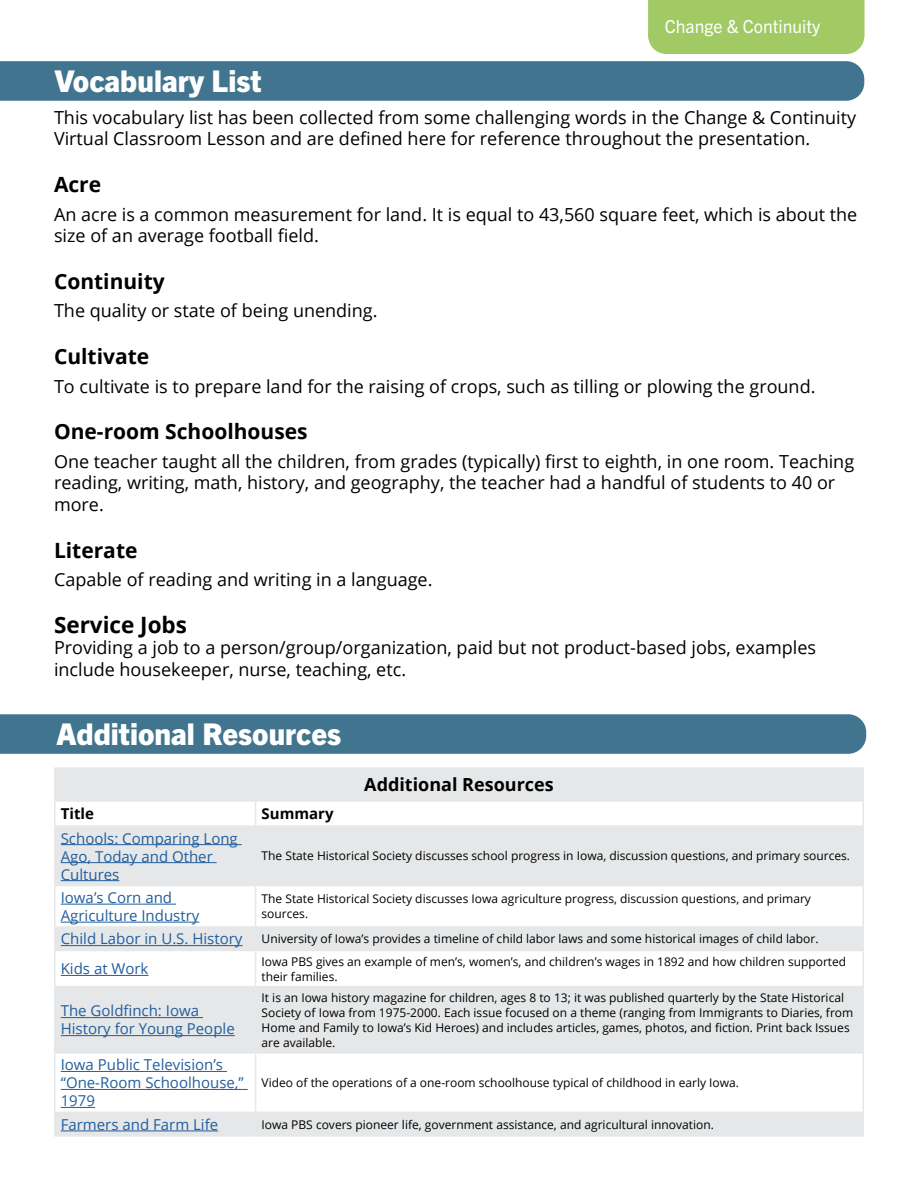
<style>
.page{position:relative;width:918px;height:1188px;background:#fff}
.page>*{position:absolute;margin:0;border:0;box-sizing:border-box;transform-origin:0 0}
.t1{font:800 30px "Trade Gothic Next LT Pro";color:#fff}
.t2{font:700 22.5px "Open Sans";color:#000}
.t3{font:700 21px "Open Sans";color:#000}
.t4{font:18px/21.6px "Open Sans";color:#000}
.t5{font:18px "Trade Gothic Next LT Pro";color:#fff}
.t6{font:700 18px "Open Sans";color:#000}
.t7{font:15px/18px "Open Sans";color:#215e9e}
.t8{font:700 15px "Open Sans";color:#000}
.t9{font:12px/15px "Open Sans";color:#000}
</style>
<div class="page">
<svg style="left:56px;top:769px;width:806px;height:366px;fill:#e6e7e8"></svg>
<hr style="left:54px;top:767px;width:202px;height:2px;background:#e6e7e8">
<hr style="left:54px;top:769px;width:2px;height:31px;background:#e6e7e8">
<hr style="left:256px;top:767px;width:608px;height:2px;background:#e6e7e8">
<hr style="left:862px;top:769px;width:2px;height:31px;background:#e6e7e8">
<hr style="left:54px;top:800px;width:202px;height:2px;background:#e6e7e8">
<hr style="left:54px;top:802px;width:2px;height:23px;background:#e6e7e8">
<hr style="left:256px;top:800px;width:608px;height:2px;background:#e6e7e8">
<svg style="left:255px;top:802px;width:1px;height:23px"></svg>
<hr style="left:862px;top:802px;width:2px;height:23px;background:#e6e7e8">
<hr style="left:54px;top:825px;width:202px;height:2px;background:#e6e7e8">
<hr style="left:54px;top:827px;width:2px;height:58px;background:#e6e7e8">
<hr style="left:256px;top:825px;width:608px;height:2px;background:#e6e7e8">
<hr style="left:255px;top:827px;width:1px;height:58px;background:#e6e7e8">
<hr style="left:862px;top:827px;width:2px;height:58px;background:#e6e7e8">
<hr style="left:54px;top:885px;width:202px;height:1px;background:#e6e7e8">
<hr style="left:54px;top:886px;width:2px;height:40px;background:#e6e7e8">
<hr style="left:256px;top:885px;width:608px;height:1px;background:#e6e7e8">
<hr style="left:255px;top:886px;width:1px;height:40px;background:#e6e7e8">
<hr style="left:862px;top:886px;width:2px;height:40px;background:#e6e7e8">
<hr style="left:54px;top:926px;width:202px;height:2px;background:#e6e7e8">
<hr style="left:54px;top:928px;width:2px;height:22px;background:#e6e7e8">
<hr style="left:256px;top:926px;width:608px;height:2px;background:#e6e7e8">
<svg style="left:255px;top:928px;width:1px;height:22px"></svg>
<hr style="left:862px;top:928px;width:2px;height:22px;background:#e6e7e8">
<hr style="left:54px;top:950px;width:202px;height:1px;background:#e6e7e8">
<hr style="left:54px;top:951px;width:2px;height:35px;background:#e6e7e8">
<hr style="left:256px;top:950px;width:608px;height:1px;background:#e6e7e8">
<hr style="left:255px;top:951px;width:1px;height:35px;background:#e6e7e8">
<hr style="left:862px;top:951px;width:2px;height:35px;background:#e6e7e8">
<hr style="left:54px;top:986px;width:202px;height:1px;background:#e6e7e8">
<hr style="left:54px;top:987px;width:2px;height:65px;background:#e6e7e8">
<hr style="left:256px;top:986px;width:608px;height:1px;background:#e6e7e8">
<hr style="left:255px;top:987px;width:1px;height:65px;background:#e6e7e8">
<hr style="left:862px;top:987px;width:2px;height:65px;background:#e6e7e8">
<hr style="left:54px;top:1052px;width:202px;height:2px;background:#e6e7e8">
<hr style="left:54px;top:1054px;width:2px;height:58px;background:#e6e7e8">
<hr style="left:256px;top:1052px;width:608px;height:2px;background:#e6e7e8">
<hr style="left:255px;top:1054px;width:1px;height:58px;background:#e6e7e8">
<hr style="left:862px;top:1054px;width:2px;height:58px;background:#e6e7e8">
<hr style="left:54px;top:1112px;width:202px;height:1px;background:#e6e7e8">
<hr style="left:54px;top:1113px;width:2px;height:22px;background:#e6e7e8">
<hr style="left:256px;top:1112px;width:608px;height:1px;background:#e6e7e8">
<svg style="left:255px;top:1113px;width:1px;height:22px"></svg>
<hr style="left:862px;top:1113px;width:2px;height:22px;background:#e6e7e8">
<hr style="left:54px;top:1135px;width:202px;height:2px;background:#e6e7e8">
<hr style="left:256px;top:1135px;width:608px;height:2px;background:#e6e7e8">
<hr style="left:61px;top:844px;width:181px;height:1px;background:#215e9e">
<hr style="left:61px;top:862px;width:156px;height:1px;background:#215e9e">
<hr style="left:61px;top:880px;width:58px;height:1px;background:#215e9e">
<hr style="left:61px;top:904px;width:115px;height:1px;background:#215e9e">
<hr style="left:61px;top:922px;width:138px;height:1px;background:#215e9e">
<hr style="left:61px;top:945px;width:181px;height:1px;background:#215e9e">
<hr style="left:61px;top:975px;width:87px;height:1px;background:#215e9e">
<hr style="left:61px;top:1017px;width:142px;height:1px;background:#215e9e">
<hr style="left:61px;top:1035px;width:174px;height:1px;background:#215e9e">
<hr style="left:61px;top:1071px;width:166px;height:1px;background:#215e9e">
<hr style="left:61px;top:1089px;width:187px;height:1px;background:#215e9e">
<hr style="left:61px;top:1107px;width:34px;height:1px;background:#215e9e">
<hr style="left:61px;top:1131px;width:157px;height:1px;background:#215e9e">
<div style="left:648px;top:0;width:216px;height:54px;background:#a1ca64"></div>
<div style="left:0;top:61px;width:864px;height:40px;background:#41748e"></div>
<div style="left:0;top:714px;width:866px;height:40px;background:#41748e"></div>
<h1 class="t1" style="left:54px;top:60px;width:209px">Vocabulary List</h1>
<h3 class="t5" style="left:665px;top:13px;width:157px">Change &amp; Continuity</h3>
<h3 class="t5" style="left:665px;top:14px;width:189px">Rights &amp; Respo sibilities</h3>
<h3 class="t4" style="left:54px;top:106px;width:804px">This vocabulary list has been collected from some challenging words in the Change &amp; Continuity<br>Virtual Classroom Lesson and are defined here for reference throughout the presentation.</h3>
<h3 class="t3" style="left:54px;top:170px;width:49px">Acre</h3>
<h3 class="t4" style="left:54px;top:203px;width:805px">An acre is a common measurement for land. It is equal to 43,560 square feet, which is about the size of an average football field.</h3>
<h3 class="t3" style="left:54px;top:267px;width:112px">Continuity</h3>
<h3 class="t4" style="left:54px;top:300px;width:322px">The quality or state of being unending.</h3>
<h3 class="t3" style="left:54px;top:342px;width:97px">Cultivate</h3>
<h3 class="t4" style="left:54px;top:375px;width:760px">To cultivate is to prepare land for the raising of crops, such as tilling or plowing the ground.</h3>
<h3 class="t3" style="left:54px;top:417px;width:255px">One-room Schoolhouses</h3>
<h3 class="t4" style="left:54px;top:450px;width:802px">One teacher taught all the children, from grades (typically) first to eighth, in one room. Teaching reading, writing, math, history, and geography, the teacher had a handful of students to 40 or more.</h3>
<h3 class="t3" style="left:54px;top:535px;width:85px">Literate</h3>
<h3 class="t4" style="left:54px;top:568px;width:377px">Capable of reading and writing in a language.</h3>
<h2 class="t2" style="left:54px;top:608px;width:135px">Service Jobs</h2>
<h3 class="t4" style="left:54px;top:636px;width:764px">Providing a job to a person/group/organization, paid but not product-based jobs, examples include housekeeper, nurse, teaching, etc.</h3>
<h1 class="t1" style="left:56px;top:713px;width:286px">Additional Resources</h1>
<h3 class="t6" style="left:364px;top:772px;width:191px">Additional Resources</h3>
<p class="t8" style="left:61px;top:803px;width:35px">Title</p>
<p class="t8" style="left:262px;top:803px;width:73px">Summary</p>
<p class="t7" style="left:61px;top:829px;width:179px">Schools: Comparing Long<br>Ago, Today and Other<br>Cultures</p>
<p class="t9" style="left:262px;top:848px;width:588px">The State Historical Society discusses school progress in Iowa, discussion questions, and primary sources.</p>
<p class="t7" style="left:61px;top:888px;width:140px">Iowa’s Corn and<br>Agriculture Industry</p>
<p class="t9" style="left:262px;top:891px;width:551px">The State Historical Society discusses Iowa agriculture progress, discussion questions, and primary sources.</p>
<p class="t7" style="left:61px;top:930px;width:183px">Child Labor in U.S. History</p>
<p class="t9" style="left:262px;top:931px;width:557px">University of Iowa’s provides a timeline of child labor laws and some historical images of child labor.</p>
<p class="t7" style="left:61px;top:959px;width:89px">Kids at Work</p>
<p class="t9" style="left:262px;top:954px;width:586px">Iowa PBS gives an example of men’s, women’s, and children’s wages in 1892 and how children supported their families.</p>
<p class="t7" style="left:61px;top:1002px;width:176px">The Goldfinch: Iowa<br>History for Young People</p>
<p class="t9" style="left:262px;top:990px;width:593px">It is an Iowa history magazine for children, ages 8 to 13; it was published quarterly by the State Historical Society of Iowa from 1975-2000. Each issue focused on a theme (ranging from Immigrants to Diaries, from Home and Family to Iowa’s Kid Heroes) and includes articles, games, photos, and fiction. Print back Issues are available.</p>
<p class="t7" style="left:61px;top:1055px;width:185px">Iowa Public Television’s “One-Room Schoolhouse,”<br>1979</p>
<p class="t9" style="left:262px;top:1075px;width:477px">Video of the operations of a one-room schoolhouse typical of childhood in early Iowa.</p>
<p class="t7" style="left:61px;top:1115px;width:159px">Farmers and Farm Life</p>
<p class="t9" style="left:262px;top:1116px;width:452px">Iowa PBS covers pioneer life, government assistance, and agricultural innovation.</p>
</div>
